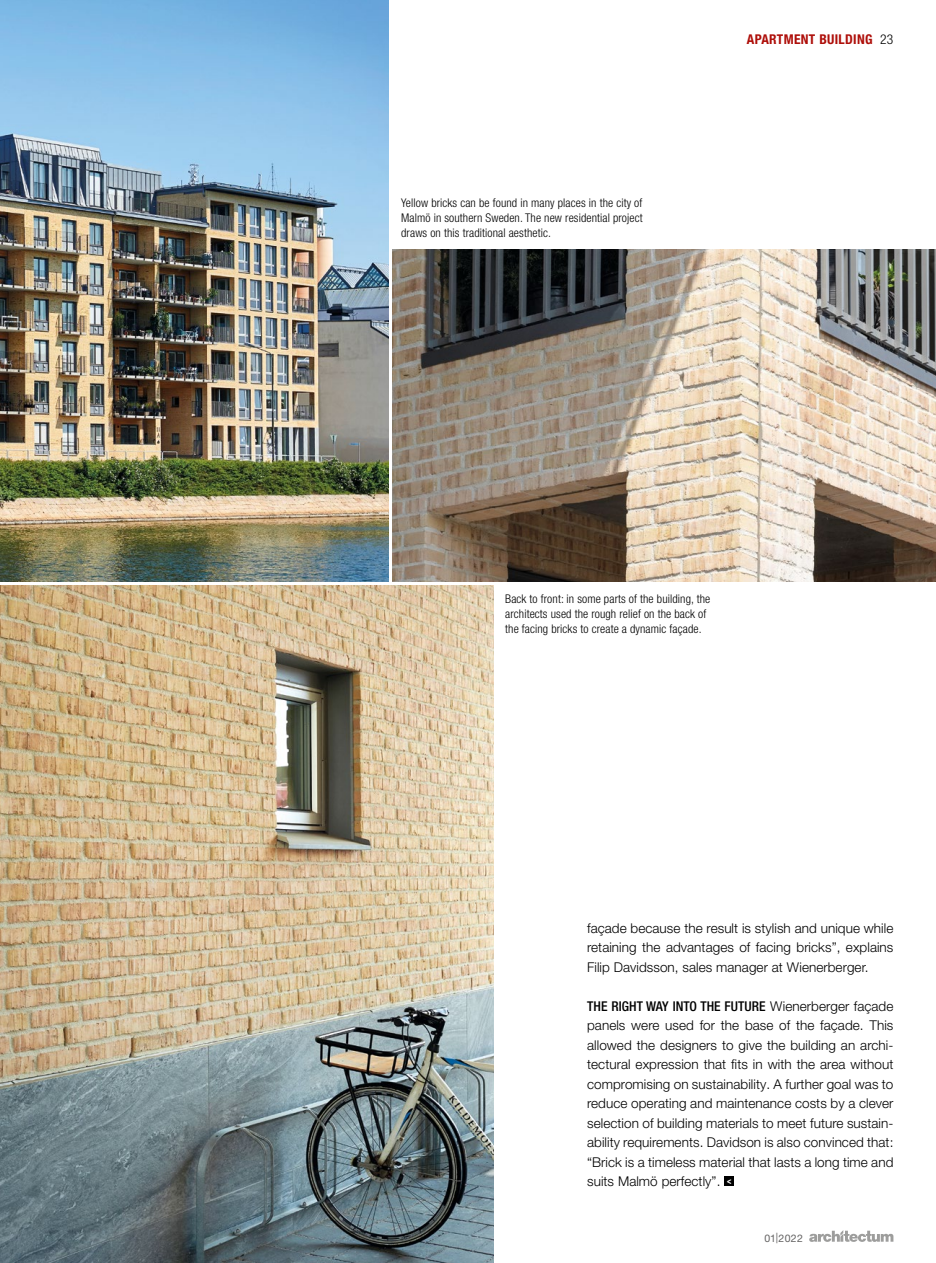
<style>
.page{position:relative;width:936px;height:1263px;background:#fff}
.page>*{position:absolute;margin:0;border:0;box-sizing:border-box;transform-origin:0 0}
.Zwiti{font:300 13.5px/19.5px "Helvetica Neue LT Pro";letter-spacing:.005em;color:#000;text-align:justify}
.t1{font:700 condensed 13.5px "Helvetica Neue LT Pro";letter-spacing:.025em;color:#ae0f0a}
.Bildtext{font:300 condensed 12px/15px "Helvetica Neue LT Pro";letter-spacing:.01em;color:#000}
.t2{font:10.5px "Helvetica Neue LT Pro";letter-spacing:.03em;color:#646363}
.s1{font-weight:300;color:#000}
.s2{font-weight:500;font-stretch:condensed}
</style>
<div class="page">
<svg style="left:809px;top:1230px;width:84px;height:12px"></svg>
<div style="left:724px;top:1176px;width:10px;height:10px;background:#000"></div>
<img style="left:0;top:586px;width:493px;height:677px">
<img style="left:0;top:0;width:388px;height:581px">
<img style="left:392px;top:250px;width:543px;height:331px">
<p class="Bildtext" style="left:401px;top:195px;width:243px;text-align:justify">Yellow bricks can be found in many places in the city of Malmö in southern Sweden. The new residential project draws on this traditional aesthetic.</p>
<p class="t1" style="left:746px;top:31px;width:148px">APARTMENT BUILDING <span class="s1">23</span></p>
<p class="Bildtext" style="left:505px;top:591px;width:206px">Back to front: in some parts of the building, the architects used the rough relief on the back of the facing bricks to create a dynamic façade.</p>
<p class="Zwiti" style="left:587px;top:918px;width:308px">façade because the result is stylish and unique while retaining the advantages of facing bricks”, explains Filip Davidsson, sales manager at Wienerberger.</p>
<p class="Zwiti" style="left:587px;top:996px;width:308px"><span class="s2">THE RIGHT WAY INTO THE FUTURE</span> Wienerberger façade panels were used for the base of the façade. This allowed the designers to give the building an archi&shy;tectural expression that fits in with the area without compromising on sustainability. A further goal was to reduce operating and maintenance costs by a clever selection of building materials to meet future sustain&shy;ability requirements. Davidson is also convinced that: “Brick is a timeless material that lasts a long time and suits Malmö perfectly”.</p>
<p class="t2" style="left:764px;top:1232px;width:40px">01|2022</p>
</div>
